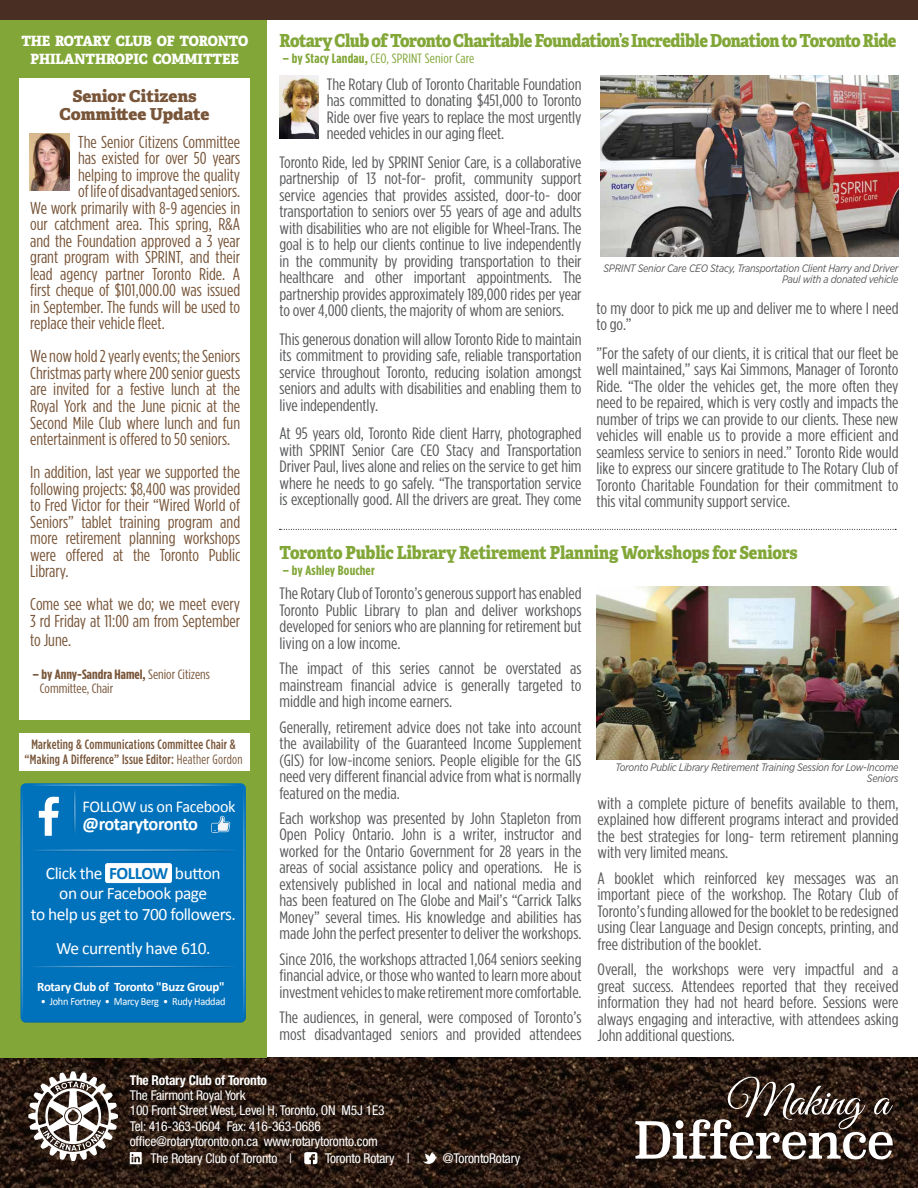
<style>
.page{position:relative;width:918px;height:1188px;background:#fff}
.page>*{position:absolute;margin:0;border:0;box-sizing:border-box;transform-origin:0 0}
.t1{font:700 18.75px "Calibri";letter-spacing:-.03em;color:#fff}
.t2{font:800 18px "Adelle";letter-spacing:-.03em;color:#82a738;scale:.9 1}
.t3{font:800 18px "Adelle";letter-spacing:-.01em;color:#82a738;scale:.9 1}
.t4{font:17.4px/20.4px "Calibri";letter-spacing:-.025em;color:#fff;text-align:center}
.t5{font:17.25px/16.5px "Gotham Condensed";color:#785539;text-align:justify;scale:1.05 1}
.t6{font:16.5px/16.5px "Gotham Condensed";color:#58595b;text-align:justify;scale:1.1 1}
.t7{font:800 16.5px/18px "Adelle";color:#785539;text-align:center}
.t8{font:16.5px "Calibri";letter-spacing:-.025em;color:#fff}
.t9{font:800 14.1px/18px "Adelle";letter-spacing:-.01em;color:#fff;text-align:center;scale:.95 1}
.t10{font:condensed 13.5px/15.3px "Helvetica Neue";letter-spacing:-.015em;color:#fff}
.t11{font:500 13.5px/15px "Gotham Condensed";letter-spacing:.02em;color:#785539;text-align:center}
.t12{font:13.5px/13.5px "Gotham Condensed";color:#785539;scale:1.1 1}
.t13{font:13.5px "Gotham Condensed";letter-spacing:.01em;color:#82a738;scale:1.1 1}
.t14{font:700 condensed 13.5px "Helvetica Neue";letter-spacing:-.015em;color:#fff}
.t15{font:700 13.5px "Gotham Condensed";letter-spacing:.01em;color:#82a738;scale:1.1 1}
.t16{font:700 12.9px "Calibri";letter-spacing:-.025em;color:#fff}
.t17{font:10.95px "Calibri";letter-spacing:-.025em;color:#fff;scale:.94 1}
.t18{font:italic 10.8px/10.8px "Gotham Narrow";letter-spacing:-.02em;color:#58595b;text-align:right}
.s1{font-weight:700}
.s2{font-weight:400}
.s3{font-weight:700;color:#0072bc}
</style>
<div class="page">
<svg style="left:0;top:1057px;width:918px;height:131px;background:#291a11"></svg>
<svg style="left:28px;top:1071px;width:90px;height:90px"></svg>
<div style="left:0;top:19px;width:266px;height:1038px;background:#82a738"></div>
<div style="left:0;top:0;width:918px;height:19px;background:#482e23"></div>
<div style="left:19px;top:78px;width:230px;height:642px;background:#fff"></div>
<div style="left:19px;top:734px;width:230px;height:37px;background:#fff"></div>
<svg style="left:635px;top:1068px;width:258px;height:91px"></svg>
<svg style="left:304px;top:1152px;width:13px;height:12px"></svg>
<svg style="left:423px;top:1152px;width:14px;height:14px"></svg>
<svg style="left:130px;top:1152px;width:12px;height:12px"></svg>
<img style="left:30px;top:134px;width:40px;height:57px">
<img style="left:600px;top:76px;width:299px;height:181px">
<img style="left:597px;top:587px;width:302px;height:173px">
<svg style="left:280px;top:529px;width:616px;height:1px"></svg>
<svg style="left:21px;top:784px;width:225px;height:239px;background:#0b78be"></svg>
<img style="left:280px;top:76px;width:39px;height:62px">
<p class="t9" style="left:21px;top:32px;width:240px">THE ROTARY CLUB OF TORONTO<br>PHILANTHROPIC COMMITTEE</p>
<p class="t7" style="left:60px;top:87px;width:151px">Senior Citizens<br>Committee Update</p>
<p class="t5" style="left:78px;top:133px;width:156px">The Senior Citizens Committee</p>
<p class="t5" style="left:78px;top:150px;width:156px">has existed for over 50 years</p>
<p class="t5" style="left:78px;top:166px;width:156px">helping to improve the quality</p>
<p class="t5" style="left:78px;top:183px;width:156px">of life of disadvantaged seniors.</p>
<p class="t5" style="left:30px;top:199px;width:202px">We work primarily with 8-9 agencies in</p>
<p class="t5" style="left:30px;top:216px;width:202px">our catchment area. This spring, R&amp;A</p>
<p class="t5" style="left:30px;top:232px;width:202px">and the Foundation approved a 3 year</p>
<p class="t5" style="left:30px;top:249px;width:202px">grant program with SPRINT, and their</p>
<p class="t5" style="left:30px;top:265px;width:202px">lead agency partner Toronto Ride. A</p>
<p class="t5" style="left:30px;top:282px;width:202px">first cheque of $101,000.00 was issued</p>
<p class="t5" style="left:30px;top:298px;width:202px">in September. The funds will be used to</p>
<p class="t5" style="left:30px;top:315px;width:130px">replace their vehicle fleet.</p>
<p class="t5" style="left:30px;top:348px;width:202px">We now hold 2 yearly events; the Seniors Christmas party where 200 senior guests are invited for a festive lunch at the Royal York and the June picnic at the Second Mile Club where lunch and fun entertainment is offered to 50 seniors.</p>
<p class="t5" style="left:30px;top:463px;width:202px">In addition, last year we supported the following projects: $8,400 was provided to Fred Victor for their “Wired World of Seniors” tablet training program and more retirement planning workshops were offered at the Toronto Public Library.</p>
<p class="t5" style="left:30px;top:596px;width:202px">Come see what we do; we meet every<br>3 rd Friday at 11:00 am from September</p>
<p class="t5" style="left:30px;top:632px;width:40px">to June.</p>
<p class="t12" style="left:40px;top:668px;width:156px;text-indent:-7px"><span class="s1">– by Anny-Sandra Hamel,</span> Senior Citizens<br>Committee, Chair</p>
<p class="t11" style="left:25px;top:736px;width:220px">Marketing &amp; Communications Committee Chair &amp; “Making A Difference” Issue Editor: <span class="s2">Heather Gordon</span></p>
<p class="t8" style="left:83px;top:797px;width:154px">FOLLOW us on Facebook</p>
<p class="t1" style="left:83px;top:813px;width:117px">@rotarytoronto</p>
<p class="t4" style="left:31px;top:862px;width:207px">Click the <span class="s3">FOLLOW</span> button<br>on our Facebook page<br>to help us get to 700 followers.</p>
<p class="t4" style="left:56px;top:937px;width:156px">We currently have 610.</p>
<p class="t16" style="left:37px;top:979px;width:189px">Rotary Club of Toronto "Buzz Group"</p>
<p class="t17" style="left:41px;top:994px;width:198px">• John Fortney • Marcy Berg • Rudy Haddad</p>
<p class="t2" style="left:280px;top:29px;width:687px">Rotary Club of Toronto Charitable Foundation’s Incredible Donation to Toronto Ride</p>
<p class="t13" style="left:283px;top:51px;width:176px"><span class="s1">– by Stacy Landau,</span> CEO, SPRINT Senior Care</p>
<p class="t6" style="left:327px;top:76px;width:233px">The Rotary Club of Toronto Charitable Foundation has committed to donating $451,000 to Toronto Ride over five years to replace the most urgently needed vehicles in our aging fleet.</p>
<p class="t6" style="left:280px;top:154px;width:276px">Toronto Ride, led by SPRINT Senior Care, is a collaborative partnership of 13 not-for- profit, community support service agencies that provides assisted, door-to- door transportation to seniors over 55 years of age and adults with disabilities who are not eligible for Wheel-Trans. The goal is to help our clients continue to live independently in the community by providing transportation to their healthcare and other important appointments. The partnership provides approximately 189,000 rides per year to over 4,000 clients, the majority of whom are seniors.</p>
<p class="t6" style="left:280px;top:331px;width:276px">This generous donation will allow Toronto Ride to maintain its commitment to providing safe, reliable transportation service throughout Toronto, reducing isolation amongst seniors and adults with disabilities and enabling them to live independently.</p>
<p class="t6" style="left:280px;top:425px;width:276px">At 95 years old, Toronto Ride client Harry, photographed with SPRINT Senior Care CEO Stacy and Transportation Driver Paul, lives alone and relies on the service to get him where he needs to go safely. “The transportation service is exceptionally good. All the drivers are great. They come</p>
<p class="t18" style="left:603px;top:262px;width:297px">SPRINT Senior Care CEO Stacy, Transportation Client Harry and Driver<br>Paul with a donated vehicle</p>
<p class="t6" style="left:597px;top:300px;width:276px">to my door to pick me up and deliver me to where I need to go.”</p>
<p class="t6" style="left:597px;top:345px;width:276px">”For the safety of our clients, it is critical that our fleet be well maintained,” says Kai Simmons, Manager of Toronto Ride. “The older the vehicles get, the more often they need to be repaired, which is very costly and impacts the number of trips we can provide to our clients. These new vehicles will enable us to provide a more efficient and seamless service to seniors in need.” Toronto Ride would like to express our sincere gratitude to The Rotary Club of Toronto Charitable Foundation for their commitment to this vital community support service.</p>
<p class="t3" style="left:280px;top:540px;width:577px">Toronto Public Library Retirement Planning Workshops for Seniors</p>
<p class="t15" style="left:283px;top:563px;width:85px">– by Ashley Boucher</p>
<p class="t6" style="left:280px;top:585px;width:276px">The Rotary Club of Toronto’s generous support has enabled Toronto Public Library to plan and deliver workshops developed for seniors who are planning for retirement but living on a low income.</p>
<p class="t6" style="left:280px;top:660px;width:276px">The impact of this series cannot be overstated as mainstream financial advice is generally targeted to middle and high income earners.</p>
<p class="t6" style="left:280px;top:718px;width:276px">Generally, retirement advice does not take into account the availability of the Guaranteed Income Supplement (GIS) for low-income seniors. People eligible for the GIS need very different financial advice from what is normally featured on the media.</p>
<p class="t6" style="left:280px;top:810px;width:276px">Each workshop was presented by John Stapleton from Open Policy Ontario. John is a writer, instructor and worked for the Ontario Government for 28 years in the areas of social assistance policy and operations. He is extensively published in local and national media and has been featured on The Globe and Mail’s “Carrick Talks Money” several times. His knowledge and abilities has made John the perfect presenter to deliver the workshops.</p>
<p class="t6" style="left:280px;top:951px;width:276px">Since 2016, the workshops attracted 1,064 seniors seeking financial advice, or those who wanted to learn more about investment vehicles to make retirement more comfortable.</p>
<p class="t6" style="left:280px;top:1009px;width:276px">The audiences, in general, were composed of Toronto’s most disadvantaged seniors and provided attendees</p>
<p class="t18" style="left:615px;top:762px;width:285px">Toronto Public Library Retirement Training Session for Low-Income<br>Seniors</p>
<p class="t6" style="left:598px;top:795px;width:275px">with a complete picture of benefits available to them, explained how different programs interact and provided the best strategies for long- term retirement planning with very limited means.</p>
<p class="t6" style="left:598px;top:870px;width:275px">A booklet which reinforced key messages was an important piece of the workshop. The Rotary Club of Toronto’s funding allowed for the booklet to be redesigned using Clear Language and Design concepts, printing, and free distribution of the booklet.</p>
<p class="t6" style="left:598px;top:961px;width:275px">Overall, the workshops were very impactful and a great success. Attendees reported that they received information they had not heard before. Sessions were always engaging and interactive, with attendees asking John additional questions.</p>
<p class="t14" style="left:130px;top:1072px;width:139px">The Rotary Club of Toronto</p>
<p class="t10" style="left:130px;top:1088px;width:256px">The Fairmont Royal York<br>100 Front Street West, Level H, Toronto, ON M5J 1E3<br>Tel: 416-363-0604 Fax: 416-363-0686 office@rotarytoronto.on.ca www.rotarytoronto.com</p>
<p class="t10" style="left:151px;top:1150px;width:143px">The Rotary Club of Toronto |</p>
<p class="t10" style="left:325px;top:1150px;width:86px">Toronto Rotary |</p>
<p class="t10" style="left:443px;top:1150px;width:79px">@TorontoRotary</p>
</div>
